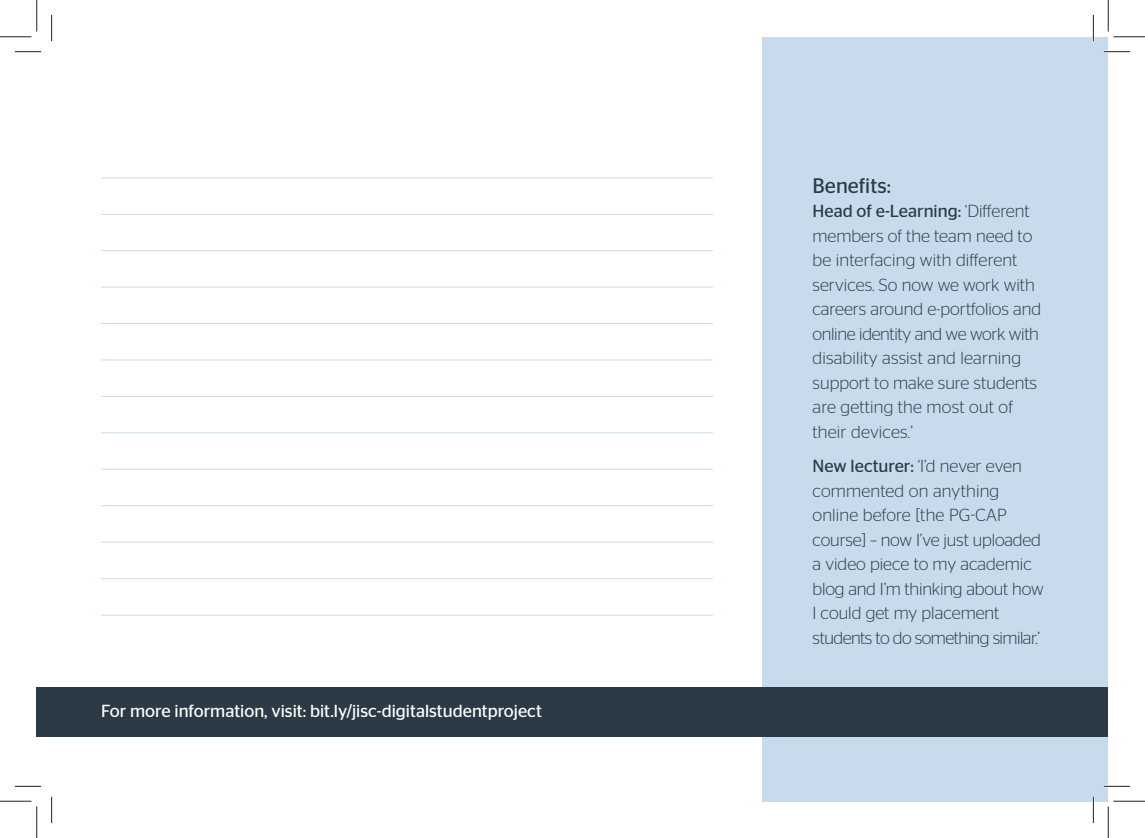
<style>
.page{position:relative;width:1145px;height:838px;background:#fff}
.page>*{position:absolute;margin:0;border:0;box-sizing:border-box;transform-origin:0 0}
.t1{font:21px "Stag Sans";color:#2b3a45}
.t2{font:300 17.5px/24.5px "Stag Sans";color:#2b3a45}
.t3{font:17.5px "Stag Sans";color:#fff}
.s1{font-weight:400}
</style>
<div class="page">
<div style="left:763px;top:37px;width:345px;height:764px;background:#c8dbec"></div>
<div style="left:37px;top:686px;width:1071px;height:50px;background:#2b3a45"></div>
<hr style="left:101px;top:250px;width:612px;height:1px;background:#c8dbec">
<hr style="left:101px;top:177px;width:612px;height:1px;background:#c8dbec">
<hr style="left:101px;top:396px;width:612px;height:1px;background:#c8dbec">
<hr style="left:101px;top:323px;width:612px;height:1px;background:#c8dbec">
<hr style="left:101px;top:469px;width:612px;height:1px;background:#c8dbec">
<hr style="left:101px;top:542px;width:612px;height:1px;background:#c8dbec">
<hr style="left:101px;top:287px;width:612px;height:1px;background:#c8dbec">
<hr style="left:101px;top:214px;width:612px;height:1px;background:#c8dbec">
<hr style="left:101px;top:432px;width:612px;height:1px;background:#c8dbec">
<hr style="left:101px;top:359px;width:612px;height:1px;background:#c8dbec">
<hr style="left:101px;top:505px;width:612px;height:1px;background:#c8dbec">
<hr style="left:101px;top:578px;width:612px;height:1px;background:#c8dbec">
<hr style="left:101px;top:614px;width:612px;height:1px;background:#c8dbec">
<hr style="left:1104px;top:51px;width:26px;height:2px;background:#fff">
<hr style="left:1104px;top:785px;width:26px;height:2px;background:#fff">
<hr style="left:1092px;top:15px;width:2px;height:26px;background:#fff">
<hr style="left:1092px;top:796px;width:2px;height:27px;background:#fff">
<svg style="left:15px;top:51px;width:26px;height:1px"></svg>
<svg style="left:1104px;top:51px;width:26px;height:1px"></svg>
<svg style="left:15px;top:786px;width:26px;height:1px"></svg>
<svg style="left:1104px;top:786px;width:26px;height:1px"></svg>
<svg style="left:51px;top:15px;width:1px;height:26px"></svg>
<svg style="left:51px;top:796px;width:1px;height:27px"></svg>
<svg style="left:1093px;top:15px;width:1px;height:26px"></svg>
<svg style="left:1093px;top:796px;width:1px;height:27px"></svg>
<hr style="left:0;top:36px;width:32px;height:1px;background:#231f20">
<hr style="left:1113px;top:36px;width:32px;height:1px;background:#231f20">
<hr style="left:0;top:800px;width:32px;height:1px;background:#231f20">
<hr style="left:1113px;top:800px;width:32px;height:1px;background:#231f20">
<hr style="left:36px;top:0;width:1px;height:32px;background:#231f20">
<hr style="left:36px;top:806px;width:1px;height:31px;background:#231f20">
<hr style="left:1108px;top:0;width:1px;height:32px;background:#231f20">
<hr style="left:1108px;top:806px;width:1px;height:31px;background:#231f20">
<p class="t3" style="left:101px;top:704px;width:442px">For more information, visit: bit.ly/jisc-digitalstudentproject</p>
<p class="t1" style="left:813px;top:177px;width:80px">Benefits:</p>
<p class="t2" style="left:813px;top:200px;width:230px"><span class="s1">Head of e-Learning:</span> ‘Different members of the team need to be interfacing with different services. So now we work with careers around e-portfolios and online identity and we work with disability assist and learning support to make sure students are getting the most out of their devices.’</p>
<p class="t2" style="left:813px;top:455px;width:233px"><span class="s1">New lecturer:</span> ‘I’d never even commented on anything online before [the PG-CAP course] – now I’ve just uploaded a video piece to my academic blog and I’m thinking about how<br>I could get my placement students to do something similar.’</p>
</div>
